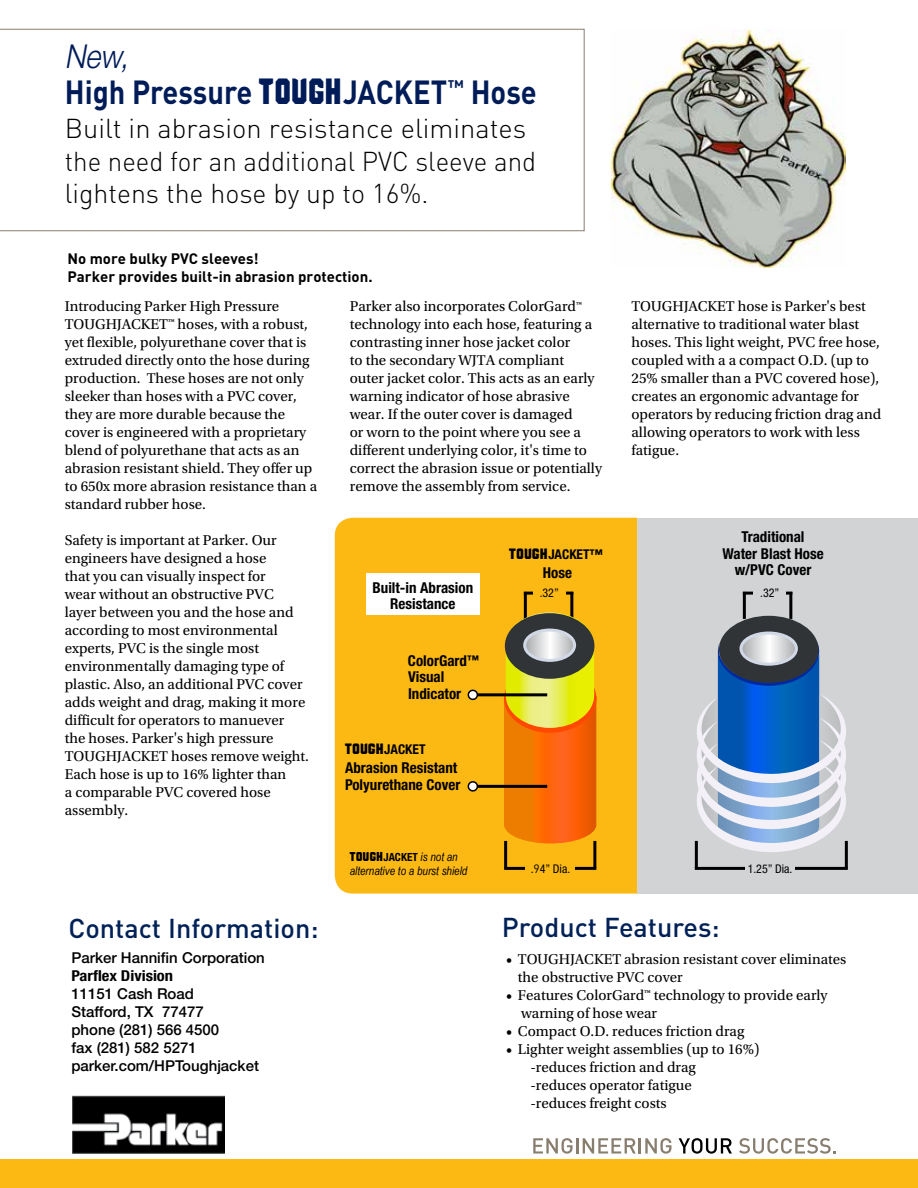
<style>
.page{position:relative;width:918px;height:1188px;background:#fff}
.page>*{position:absolute;margin:0;border:0;box-sizing:border-box;transform-origin:0 0}
.t1{font:700 33px "DINOT";color:#001c58;scale:.88 1}
.t2{font:italic 300 33px "Helvetica Neue LT Std";color:#001c58;scale:.88 1}
.t3{font:300 27px/32.4px "DINOT";color:#000}
.t4{font:500 27px "DINOT";color:#002157}
.t5{font:15px/18px "Utopia Std";color:#000}
.t6{font:700 condensed 15px/16.5px "Helvetica Neue LT Std";color:#000}
.t7{font:500 15px/18px "Helvetica Neue LT Std";color:#000}
.t8{font:700 15px/18px "DINOT";color:#000}
.t9{font:700 condensed 15px "Helvetica Neue LT Std";color:#000;scale:1.1 1}
.t10{font:700 condensed 13.5px "Helvetica Neue LT Std";color:#000}
.t11{font:italic 12px/14.4px "Arial Narrow";color:#000}
.t12{font:condensed 12px "Helvetica Neue LT Std";color:#000}
.s1{font-family:"Manly Man Font";font-weight:400;font-size:25.5px}
.s2{font-size:13.5px}
.s3{font-size:12px}
.s4{font-family:"Manly Man Font";font-weight:400;font-stretch:normal;font-size:10.5px}
.s5{font-family:"Manly Man Font";font-style:normal;font-size:9px}
.s6{font-family:"Helvetica Neue LT Std";font-weight:700;font-style:normal;font-stretch:condensed;font-size:11.25px}
.s7{font-family:"DINOT";font-stretch:normal}
</style>
<div class="page">
<div style="left:335px;top:518px;width:302px;height:376px;background:#fdb913"></div>
<div style="left:638px;top:518px;width:280px;height:376px;background:#d1d3d4"></div>
<div style="left:0;top:1160px;width:918px;height:28px;background:#fdb913"></div>
<hr style="left:593px;top:841px;width:3px;height:27px;background:#000">
<hr style="left:504px;top:867px;width:92px;height:3px;background:#000">
<hr style="left:504px;top:841px;width:3px;height:27px;background:#000">
<hr style="left:570px;top:592px;width:3px;height:27px;background:#000">
<hr style="left:524px;top:592px;width:3px;height:27px;background:#000">
<hr style="left:524px;top:592px;width:49px;height:3px;background:#000">
<svg style="left:0;top:29px;width:585px;height:202px"></svg>
<img style="left:73px;top:1095px;width:152px;height:58px">
<svg style="left:533px;top:1138px;width:139px;height:16px"></svg>
<svg style="left:679px;top:1138px;width:53px;height:16px"></svg>
<svg style="left:739px;top:1138px;width:97px;height:16px"></svg>
<svg style="left:63px;top:28px;width:476px;height:119px"></svg>
<img style="left:611px;top:29px;width:234px;height:239px">
<svg style="left:504px;top:612px;width:93px;height:232px;background:#d28623"></svg>
<div style="left:523px;top:629px;width:53px;height:33px;border:3px solid #d1d9e7;border-radius:50%"></div>
<svg style="left:466px;top:779px;width:14px;height:13px"></svg>
<hr style="left:477px;top:785px;width:70px;height:3px;background:#000">
<svg style="left:466px;top:688px;width:14px;height:13px"></svg>
<hr style="left:477px;top:693px;width:70px;height:3px;background:#000">
<hr style="left:845px;top:841px;width:3px;height:27px;background:#000">
<hr style="left:695px;top:867px;width:153px;height:3px;background:#000">
<hr style="left:695px;top:841px;width:3px;height:27px;background:#000">
<hr style="left:789px;top:592px;width:3px;height:27px;background:#000">
<hr style="left:743px;top:592px;width:3px;height:27px;background:#000">
<hr style="left:743px;top:592px;width:49px;height:3px;background:#000">
<div style="left:719px;top:616px;width:99px;height:67px;background:#313437;border-radius:50%"></div>
<svg style="left:696px;top:633px;width:150px;height:219px"></svg>
<div style="left:745px;top:857px;width:50px;height:24px;background:#d1d3d4"></div>
<div style="left:753px;top:581px;width:33px;height:24px;background:#d1d3d4"></div>
<div style="left:533px;top:581px;width:33px;height:24px;background:#fdb913"></div>
<div style="left:526px;top:857px;width:49px;height:24px;background:#fdb913"></div>
<div style="left:366px;top:573px;width:114px;height:42px;background:#fff"></div>
<h1 class="t2" style="left:65px;top:36px;width:81px">New,</h1>
<h1 class="t1" style="left:65px;top:70px;width:538px">High Pressure <span class="s1">TOugh</span>JACKET<sup>™</sup> Hose</h1>
<h2 class="t3" style="left:65px;top:111px;width:473px">Built in abrasion resistance eliminates the need for an additional PVC sleeve and lightens the hose by up to 16%.</h2>
<p class="t8" style="left:68px;top:249px;width:307px">No more bulky PVC sleeves!<br>Parker provides built-in abrasion protection.</p>
<p class="t5" style="left:65px;top:298px;width:254px">Introducing Parker High Pressure TOUGHJACKET™ hoses, with a robust, yet flexible, polyurethane cover that is extruded directly onto the hose during production. These hoses are not only sleeker than hoses with a PVC cover, they are more durable because the cover is engineered with a proprietary blend of polyurethane that acts as an abrasion resistant shield. They offer up to 650x more abrasion resistance than a standard rubber hose.</p>
<p class="t5" style="left:65px;top:532px;width:246px">Safety is important at Parker. Our engineers have designed a hose<br>that you can visually inspect for<br>wear without an obstructive PVC<br>layer between you and the hose and according to most environmental experts, PVC is the single most environmentally damaging type of plastic. Also, an additional PVC cover adds weight and drag, making it more difficult for operators to manuever<br>the hoses. Parker's high pressure<br>TOUGHJACKET hoses remove weight.<br>Each hose is up to 16% lighter than<br>a comparable PVC covered hose assembly.</p>
<h2 class="t4" style="left:68px;top:909px;width:252px">Contact Information:</h2>
<p class="t7" style="left:71px;top:948px;width:195px">Parker Hannifin Corporation</p>
<p class="t9" style="left:71px;top:966px;width:94px">Parflex Division</p>
<p class="t7" style="left:71px;top:984px;width:189px">11151 Cash Road<br>Stafford, TX 77477<br>phone (281) 566 4500<br>fax (281) 582 5271 parker.com/HPToughjacket</p>
<p class="t5" style="left:350px;top:298px;width:254px">Parker also incorporates ColorGard<span class="s2">™ </span>technology into each hose, featuring a contrasting inner hose jacket color<br>to the secondary WJTA compliant outer jacket color. This acts as an early warning indicator of hose abrasive wear. If the outer cover is damaged<br>or worn to the point where you see a different underlying color, it's time to correct the abrasion issue or potentially remove the assembly from service.</p>
<p class="t5" style="left:632px;top:298px;width:251px">TOUGHJACKET hose is Parker's best alternative to traditional water blast hoses. This light weight, PVC free hose, coupled with a a compact O.D. (up to 25% smaller than a PVC covered hose), creates an ergonomic advantage for operators by reducing friction drag and allowing operators to work with less fatigue.</p>
<p class="t6" style="left:373px;top:579px;width:102px;text-align:center">Built-in Abrasion<br>Resistance</p>
<p class="t6" style="left:408px;top:652px;width:72px">ColorGard<span class="s3">™<br></span>Visual<br>Indicator</p>
<p class="t10" style="left:345px;top:741px;width:82px"><span class="s4">TOUGH</span>JACKET</p>
<p class="t6" style="left:345px;top:759px;width:117px">Abrasion Resistant<br>Polyurethane Cover</p>
<p class="t11" style="left:350px;top:849px;width:119px"><span class="s5">TOUGH</span><span class="s6">JACKET</span> is not an alternative to a burst shield</p>
<p class="t10" style="left:509px;top:546px;width:95px"><span class="s4">TOUGH</span>JACKET™</p>
<p class="t6" style="left:543px;top:564px;width:31px">Hose</p>
<p class="t6" style="left:722px;top:529px;width:103px;text-align:center">Traditional<br>Water Blast Hose w/PVC Cover</p>
<p class="t12" style="left:540px;top:586px;width:21px">.32”</p>
<p class="t12" style="left:760px;top:586px;width:21px">.32”</p>
<p class="t12" style="left:531px;top:862px;width:41px">.<span class="s7">9</span>4” Dia.</p>
<h2 class="t4" style="left:502px;top:909px;width:219px">Product Features:</h2>
<p class="t12" style="left:748px;top:862px;width:46px">1.25” Dia.</p>
<p class="t5" style="left:518px;top:950px;width:330px;text-indent:-12px">• TOUGHJACKET abrasion resistant cover eliminates the obstructive PVC cover</p>
<p class="t5" style="left:521px;top:986px;width:308px;text-indent:-15px">• Features ColorGard™ technology to provide early warning of hose wear</p>
<p class="t5" style="left:506px;top:1022px;width:240px">• Compact O.D. reduces friction drag</p>
<p class="t5" style="left:530px;top:1040px;width:231px;text-indent:-24px">• Lighter weight assemblies (up to 16%) -reduces friction and drag<br>-reduces operator fatigue<br>-reduces freight costs</p>
</div>
